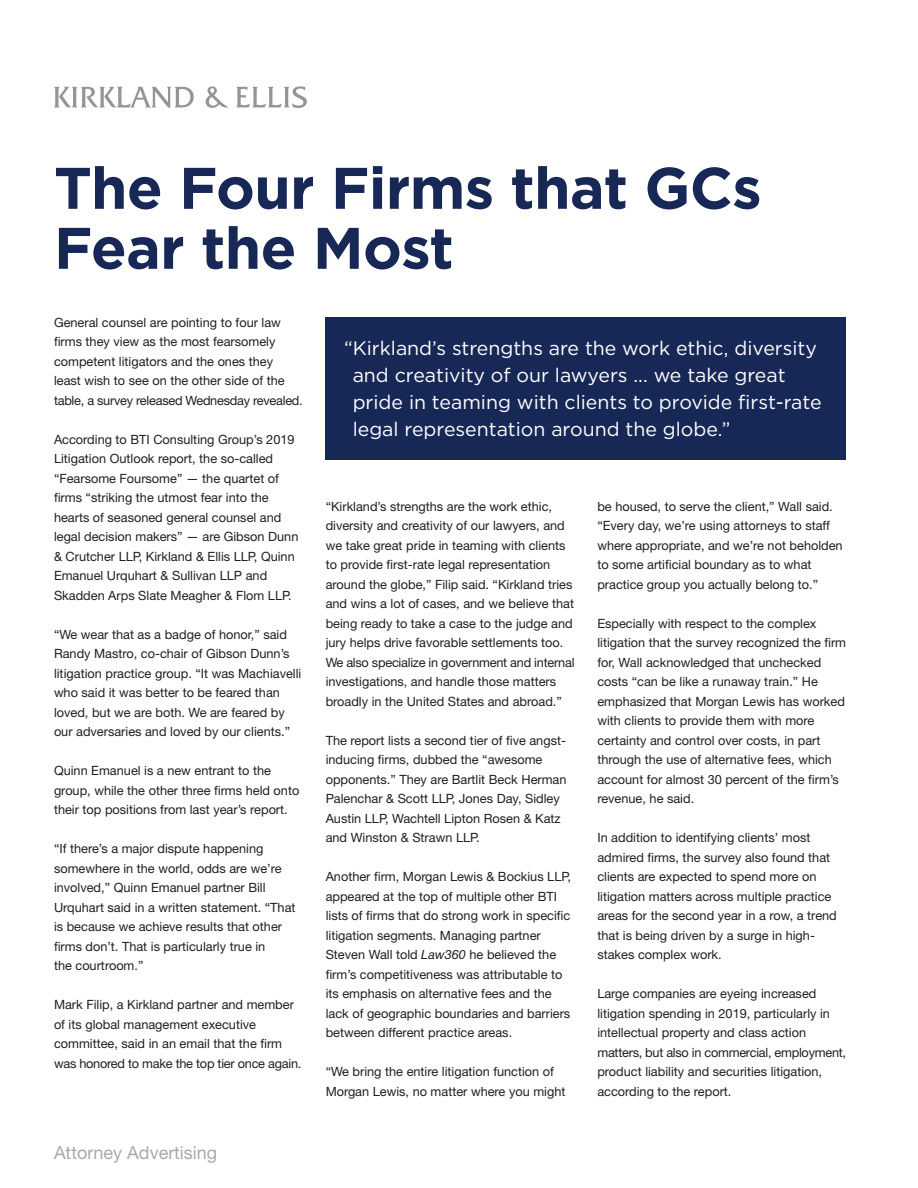
<style>
.page{position:relative;width:918px;height:1188px;background:#fff}
.page>*{position:absolute;margin:0;border:0;box-sizing:border-box;transform-origin:0 0}
.t1{font:700 58.5px/60px "Gotham";letter-spacing:-.01em;color:#172857}
.t2{font:19.5px/27px "Gotham";color:#fff}
.t3{font:18px "Helvetica Neue LT Std";color:#a8a9ad}
.t4{font:12.75px/19.5px "Helvetica Neue LT Std";color:#231f20}
.s1{font-style:italic}
</style>
<div class="page">
<svg style="left:54px;top:86px;width:253px;height:22px"></svg>
<div style="left:326px;top:318px;width:520px;height:142px;background:#172857"></div>
<p class="t1" style="left:54px;top:158px;width:709px">The Four Firms that GCs<br>Fear the Most</p>
<p class="t4" style="left:54px;top:312px;width:250px">General counsel are pointing to four law firms they view as the most fearsomely competent litigators and the ones they least wish to see on the other side of the table, a survey released Wednesday revealed.</p>
<p class="t4" style="left:54px;top:429px;width:246px">According to BTI Consulting Group’s 2019<br>Litigation Outlook report, the so-called “Fearsome Foursome” — the quartet of firms “striking the utmost fear into the hearts of seasoned general counsel and legal decision makers” — are Gibson Dunn &amp; Crutcher LLP, Kirkland &amp; Ellis LLP, Quinn Emanuel Urquhart &amp; Sullivan LLP and Skadden Arps Slate Meagher &amp; Flom LLP.</p>
<p class="t4" style="left:54px;top:624px;width:249px">“We wear that as a badge of honor,” said Randy Mastro, co-chair of Gibson Dunn’s litigation practice group. “It was Machiavelli who said it was better to be feared than loved, but we are both. We are feared by our adversaries and loved by our clients.”</p>
<p class="t4" style="left:54px;top:761px;width:247px">Quinn Emanuel is a new entrant to the group, while the other three firms held onto their top positions from last year’s report.</p>
<p class="t4" style="left:54px;top:839px;width:243px">“If there’s a major dispute happening somewhere in the world, odds are we’re involved,” Quinn Emanuel partner Bill Urquhart said in a written statement. “That is because we achieve results that other firms don’t. That is particularly true in<br>the courtroom.”</p>
<p class="t4" style="left:54px;top:995px;width:249px">Mark Filip, a Kirkland partner and member of its global management executive committee, said in an email that the firm was honored to make the top tier once again.</p>
<p class="t3" style="left:54px;top:1142px;width:165px">Attorney Advertising</p>
<p class="t2" style="left:353px;top:334px;width:470px;text-indent:-9px">“Kirkland’s strengths are the work ethic, diversity and creativity of our lawyers ... we take great pride in teaming with clients to provide first-rate legal representation around the globe.”</p>
<p class="t4" style="left:326px;top:496px;width:250px">“Kirkland’s strengths are the work ethic, diversity and creativity of our lawyers, and we take great pride in teaming with clients to provide first-rate legal representation around the globe,” Filip said. “Kirkland tries and wins a lot of cases, and we believe that being ready to take a case to the judge and jury helps drive favorable settlements too.<br>We also specialize in government and internal investigations, and handle those matters broadly in the United States and abroad.”</p>
<p class="t4" style="left:326px;top:730px;width:242px">The report lists a second tier of five angst&shy;inducing firms, dubbed the “awesome opponents.” They are Bartlit Beck Herman Palenchar &amp; Scott LLP, Jones Day, Sidley Austin LLP, Wachtell Lipton Rosen &amp; Katz and Winston &amp; Strawn LLP.</p>
<p class="t4" style="left:326px;top:867px;width:247px">Another firm, Morgan Lewis &amp; Bockius LLP, appeared at the top of multiple other BTI lists of firms that do strong work in specific litigation segments. Managing partner Steven Wall told <span class="s1">Law360</span> he believed the firm’s competitiveness was attributable to its emphasis on alternative fees and the lack of geographic boundaries and barriers between different practice areas.</p>
<p class="t4" style="left:326px;top:1062px;width:241px">“We bring the entire litigation function of<br>Morgan Lewis, no matter where you might</p>
<p class="t4" style="left:597px;top:496px;width:247px">be housed, to serve the client,” Wall said. “Every day, we’re using attorneys to staff where appropriate, and we’re not beholden to some artificial boundary as to what practice group you actually belong to.”</p>
<p class="t4" style="left:597px;top:613px;width:250px">Especially with respect to the complex litigation that the survey recognized the firm for, Wall acknowledged that unchecked costs “can be like a runaway train.” He emphasized that Morgan Lewis has worked with clients to provide them with more certainty and control over costs, in part through the use of alternative fees, which account for almost 30 percent of the firm’s revenue, he said.</p>
<p class="t4" style="left:597px;top:828px;width:241px">In addition to identifying clients’ most admired firms, the survey also found that clients are expected to spend more on litigation matters across multiple practice areas for the second year in a row, a trend that is being driven by a surge in high&shy;stakes complex work.</p>
<p class="t4" style="left:597px;top:984px;width:250px">Large companies are eyeing increased litigation spending in 2019, particularly in intellectual property and class action matters, but also in commercial, employment, product liability and securities litigation, according to the report.</p>
</div>
